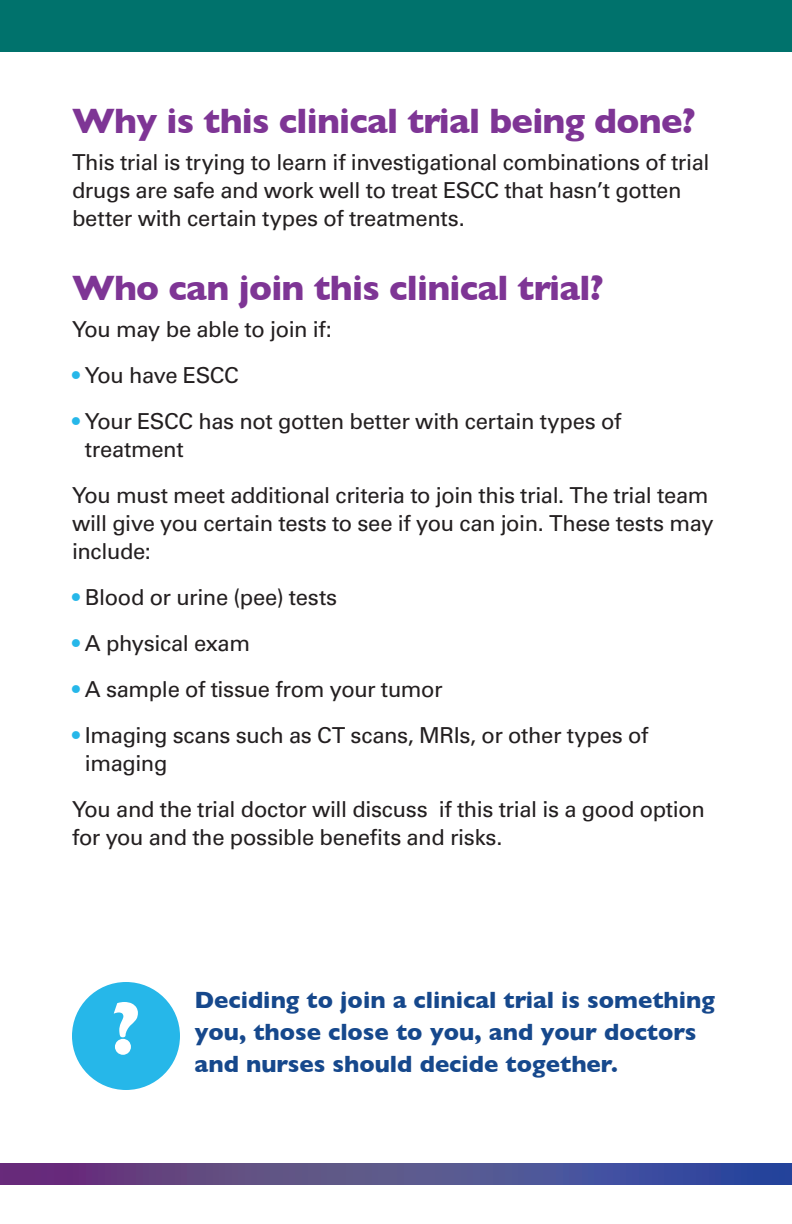
<style>
.page{position:relative;width:792px;height:1224px;background:#fff}
.page>*{position:absolute;margin:0;border:0;box-sizing:border-box;transform-origin:0 0}
.t1{font:700 76px "Gill Sans";color:#fff}
.t2{font:700 36px "Gill Sans";letter-spacing:-.02em;color:#7e3595}
.t3{font:700 24px/32px "Gill Sans";color:#16488c}
.t4{font:22px/28px "Univers LT Std";letter-spacing:-.02em;color:#231f20}
.s1{color:#26b7e9}
</style>
<div class="page">
<hr style="left:0;top:44px;width:1px;height:434px;background:#e1e9e8">
<svg style="left:0;top:1164px;width:792px;height:21px;background:#534a8d"></svg>
<div style="left:0;top:0;width:792px;height:52px;background:#00726c"></div>
<div style="left:72px;top:982px;width:108px;height:108px;background:#26b7e9;border-radius:50%"></div>
<h2 class="t2" style="left:72px;top:92px;width:625px">Why is this clinical trial being done?</h2>
<p class="t4" style="left:72px;top:148px;width:639px">This trial is trying to learn if investigational combinations of trial drugs are safe and work well to treat ESCC that hasn’t gotten better with certain types of treatments.</p>
<h2 class="t2" style="left:72px;top:259px;width:533px">Who can join this clinical trial?</h2>
<p class="t4" style="left:72px;top:315px;width:261px">You may be able to join if:</p>
<p class="t4" style="left:72px;top:361px;width:168px"><span class="s1">•</span> You have ESCC</p>
<p class="t4" style="left:85px;top:407px;width:538px;text-indent:-13px"><span class="s1">•</span> Your ESCC has not gotten better with certain types of treatment</p>
<p class="t4" style="left:72px;top:481px;width:643px">You must meet additional criteria to join this trial. The trial team will give you certain tests to see if you can join. These tests may include:</p>
<p class="t4" style="left:72px;top:583px;width:267px"><span class="s1">•</span> Blood or urine (pee) tests</p>
<p class="t4" style="left:72px;top:629px;width:180px"><span class="s1">•</span> A physical exam</p>
<p class="t4" style="left:72px;top:675px;width:372px"><span class="s1">•</span> A sample of tissue from your tumor</p>
<p class="t4" style="left:85px;top:721px;width:565px;text-indent:-13px"><span class="s1">•</span> Imaging scans such as CT scans, MRIs, or other types of imaging</p>
<p class="t4" style="left:72px;top:795px;width:634px">You and the trial doctor will discuss if this trial is a good option for you and the possible benefits and risks.</p>
<h1 class="t1" style="left:111px;top:968px;width:31px">?</h1>
<p class="t3" style="left:194px;top:984px;width:522px">Deciding to join a clinical trial is something you, those close to you, and your doctors and nurses should decide together.</p>
</div>
